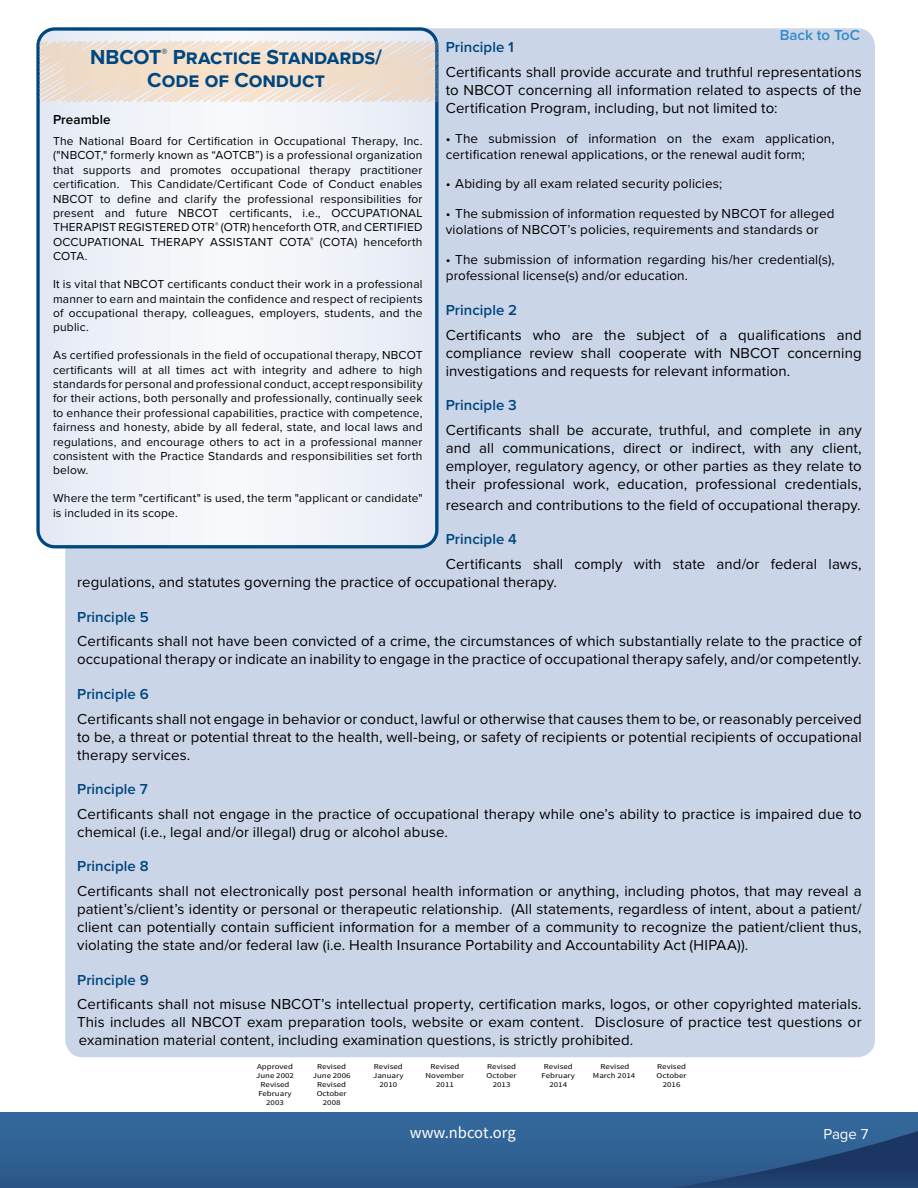
<style>
.page{position:relative;width:918px;height:1188px;background:#fff}
.page>*{position:absolute;margin:0;border:0;box-sizing:border-box;transform-origin:0 0}
.t1{font:700 21px/22.5px "Proxima Nova";letter-spacing:-.005em;color:#00467f;text-align:center}
.t2{font:16.5px "Source Sans Pro";color:#fff}
.t3{font:15px/18px "Proxima Nova";letter-spacing:.005em;color:#000;text-align:justify}
.t4{font:600 15px "Proxima Nova";letter-spacing:.005em;color:#00467f}
.t5{font:600 15px "Proxima Nova";color:#328aca}
.t6{font:15px "Proxima Nova";color:#fff}
.t7{font:13.5px/16.2px "Proxima Nova";letter-spacing:.01em;color:#000}
.t8{font:600 13.5px "Proxima Nova";color:#000}
.t9{font:12px/14.4px "Proxima Nova";letter-spacing:.015em;color:#000;text-align:justify}
.t10{font:7.5px/9px "Source Sans Pro";color:#000;text-align:center;scale:1.18 1}
</style>
<div class="page">
<div style="left:0;top:1113px;width:918px;height:75px;background:#369"></div>
<svg style="left:1px;top:1131px;width:917px;height:57px"></svg>
<svg style="left:0;top:1163px;width:1px;height:25px"></svg>
<div style="left:65px;top:28px;width:810px;height:1029px;background:#cbd5e8;border-radius:18px"></div>
<svg style="left:36px;top:27px;width:403px;height:521px;fill:#f0f2f9"></svg>
<svg style="left:39px;top:31px;width:400px;height:71px"></svg>
<p class="t5" style="left:780px;top:26px;width:82px">Back to ToC</p>
<p class="t4" style="left:446px;top:38px;width:70px">Principle 1</p>
<p class="t3" style="left:446px;top:63px;width:417px">Certificants shall provide accurate and truthful representations to NBCOT concerning all information related to aspects of the Certification Program, including, but not limited to:</p>
<p class="t7" style="left:446px;top:130px;width:390px">• The submission of information on the exam application, certification renewal applications, or the renewal audit form;</p>
<p class="t7" style="left:446px;top:176px;width:278px">• Abiding by all exam related security policies;</p>
<p class="t7" style="left:446px;top:206px;width:390px">• The submission of information requested by NBCOT for alleged violations of NBCOT’s policies, requirements and standards or</p>
<p class="t7" style="left:446px;top:252px;width:390px">• The submission of information regarding his/her credential(s), professional license(s) and/or education.</p>
<p class="t4" style="left:446px;top:301px;width:73px">Principle 2</p>
<p class="t3" style="left:446px;top:326px;width:418px">Certificants who are the subject of a qualifications and compliance review shall cooperate with NBCOT concerning investigations and requests for relevant information.</p>
<p class="t4" style="left:446px;top:396px;width:73px">Principle 3</p>
<p class="t3" style="left:446px;top:421px;width:418px">Certificants shall be accurate, truthful, and complete in any and all communications, direct or indirect, with any client, employer, regulatory agency, or other parties as they relate to their professional work, education, professional credentials,</p>
<p class="t3" style="left:446px;top:496px;width:416px">research and contributions to the field of occupational therapy.</p>
<p class="t4" style="left:446px;top:530px;width:73px">Principle 4</p>
<p class="t3" style="left:77px;top:555px;width:786px;text-indent:369px">Certificants shall comply with state and/or federal laws, regulations, and statutes governing the practice of occupational therapy.</p>
<p class="t4" style="left:77px;top:608px;width:73px">Principle 5</p>
<p class="t3" style="left:77px;top:633px;width:786px">Certificants shall not have been convicted of a crime, the circumstances of which substantially relate to the practice of occupational therapy or indicate an inability to engage in the practice of occupational therapy safely, and/or competently.</p>
<p class="t4" style="left:77px;top:685px;width:73px">Principle 6</p>
<p class="t3" style="left:77px;top:710px;width:786px">Certificants shall not engage in behavior or conduct, lawful or otherwise that causes them to be, or reasonably perceived to be, a threat or potential threat to the health, well-being, or safety of recipients or potential recipients of occupational therapy services.</p>
<p class="t4" style="left:77px;top:780px;width:72px">Principle 7</p>
<p class="t3" style="left:77px;top:805px;width:786px">Certificants shall not engage in the practice of occupational therapy while one’s ability to practice is impaired due to chemical (i.e., legal and/or illegal) drug or alcohol abuse.</p>
<p class="t4" style="left:77px;top:857px;width:73px">Principle 8</p>
<p class="t3" style="left:77px;top:882px;width:786px">Certificants shall not electronically post personal health information or anything, including photos, that may reveal a patient’s/client’s identity or personal or therapeutic relationship. (All statements, regardless of intent, about a patient/ client can potentially contain sufficient information for a member of a community to recognize the patient/client thus, violating the state and/or federal law (i.e. Health Insurance Portability and Accountability Act (HIPAA)).</p>
<p class="t4" style="left:77px;top:971px;width:73px">Principle 9</p>
<p class="t3" style="left:77px;top:996px;width:786px">Certificants shall not misuse NBCOT’s intellectual property, certification marks, logos, or other copyrighted materials.<br>This includes all NBCOT exam preparation tools, website or exam content. Disclosure of practice test questions or examination material content, including examination questions, is strictly prohibited.</p>
<h1 class="t1" style="left:90px;top:47px;width:294px">NBCOT<sup>®</sup> Practice Standards/<br>Code of Conduct</h1>
<p class="t8" style="left:53px;top:112px;width:59px">Preamble</p>
<p class="t9" style="left:53px;top:134px;width:371px">The National Board for Certification in Occupational Therapy, Inc. ("NBCOT," formerly known as “AOTCB”) is a professional organization that supports and promotes occupational therapy practitioner certification. This Candidate/Certificant Code of Conduct enables NBCOT to define and clarify the professional responsibilities for present and future NBCOT certificants, i.e., OCCUPATIONAL THERAPIST REGISTERED OTR<sup>®</sup> (OTR) henceforth OTR, and CERTIFIED OCCUPATIONAL THERAPY ASSISTANT COTA<sup>®</sup> (COTA) henceforth COTA.</p>
<p class="t9" style="left:53px;top:277px;width:371px">It is vital that NBCOT certificants conduct their work in a professional manner to earn and maintain the confidence and respect of recipients of occupational therapy, colleagues, employers, students, and the public.</p>
<p class="t9" style="left:53px;top:348px;width:371px">As certified professionals in the field of occupational therapy, NBCOT certificants will at all times act with integrity and adhere to high standards for personal and professional conduct, accept responsibility for their actions, both personally and professionally, continually seek to enhance their professional capabilities, practice with competence, fairness and honesty, abide by all federal, state, and local laws and regulations, and encourage others to act in a professional manner consistent with the Practice Standards and responsibilities set forth below.</p>
<p class="t9" style="left:53px;top:491px;width:371px">Where the term "certificant" is used, the term "applicant or candidate" is included in its scope.</p>
<p class="t10" style="left:256px;top:1062px;width:33px">Approved<br>June 2002<br>Revised<br>February<br>2003</p>
<p class="t10" style="left:313px;top:1062px;width:33px">Revised<br>June 2006<br>Revised<br>October<br>2008</p>
<p class="t10" style="left:373px;top:1062px;width:27px">Revised<br>January<br>2010</p>
<p class="t10" style="left:426px;top:1062px;width:34px">Revised<br>November<br>2011</p>
<p class="t10" style="left:487px;top:1062px;width:27px">Revised<br>October<br>2013</p>
<p class="t10" style="left:542px;top:1062px;width:30px">Revised<br>February<br>2014</p>
<p class="t10" style="left:593px;top:1062px;width:37px">Revised<br>March 2014</p>
<p class="t10" style="left:657px;top:1062px;width:27px">Revised<br>October<br>2016</p>
<p class="t2" style="left:410px;top:1122px;width:107px">www.nbcot.org</p>
<p class="t6" style="left:824px;top:1125px;width:47px">Page 7</p>
</div>
